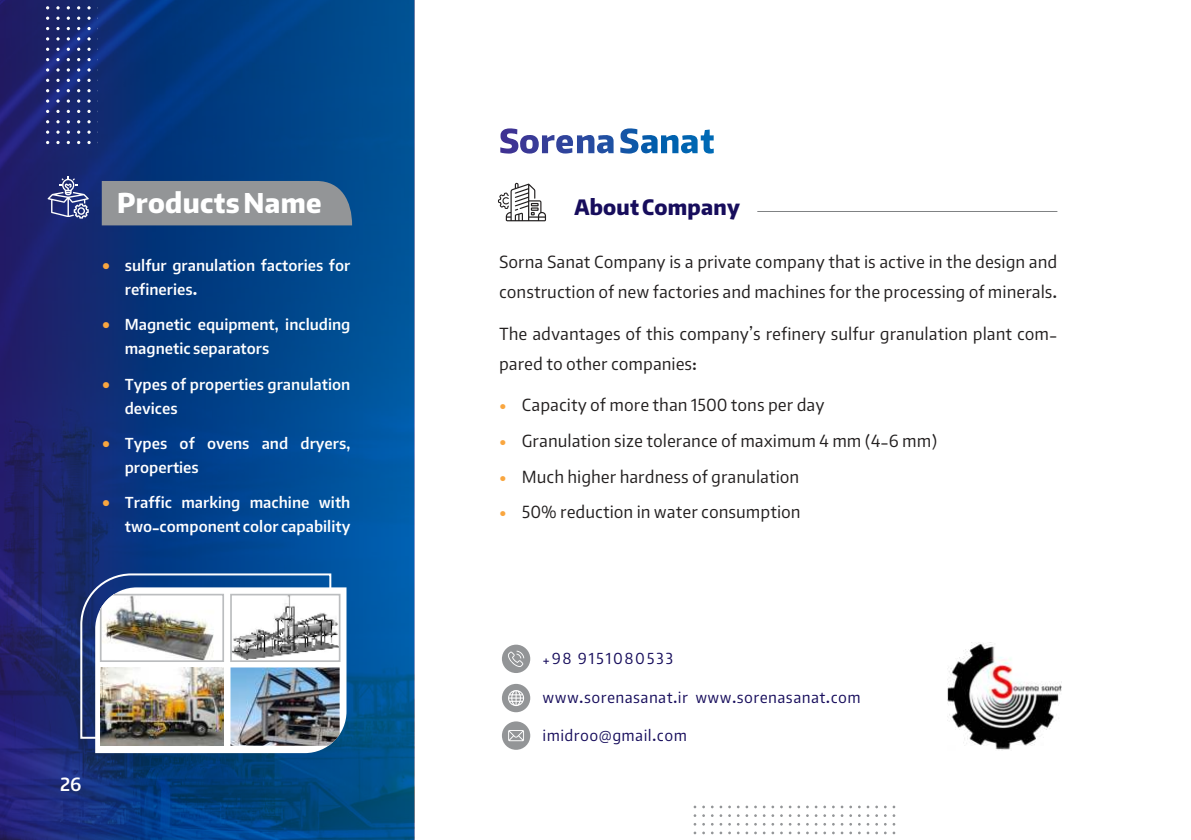
<style>
.page{position:relative;width:1191px;height:840px;background:#fff}
.page>*{position:absolute;margin:0;border:0;box-sizing:border-box;transform-origin:0 0}
.t1{font:900 36px "w Nian";letter-spacing:.01em;color:#fff}
.t2{font:900 28px "w Nian";letter-spacing:.01em;color:#170d5c}
.t3{font:700 24px "w Nian";color:#fff}
.t4{font:22px/30px "w Nian";color:#221f1f}
.t5{font:700 20px/24px "w Nian";color:#fff}
.t6{font:20px/38.4px "w Nian";letter-spacing:.02em;color:#170d5c}
.s1{font-size:26px;color:#f9a63f}
</style>
<div class="page">
<img style="left:0;top:0;width:414px;height:839px">
<div style="left:102px;top:181px;width:250px;height:44px;background:#939597"></div>
<svg style="left:48px;top:176px;width:41px;height:42px;background:#525c96"></svg>
<svg style="left:39px;top:0;width:58px;height:149px;background:#28357b"></svg>
<svg style="left:693px;top:805px;width:203px;height:30px"></svg>
<img style="left:500px;top:128px;width:18px;height:25px">
<img style="left:520px;top:135px;width:19px;height:18px">
<img style="left:542px;top:135px;width:12px;height:18px">
<img style="left:556px;top:135px;width:17px;height:18px">
<img style="left:577px;top:135px;width:17px;height:18px">
<img style="left:597px;top:135px;width:16px;height:18px">
<img style="left:620px;top:128px;width:18px;height:25px">
<img style="left:641px;top:135px;width:16px;height:18px">
<img style="left:661px;top:135px;width:17px;height:18px">
<img style="left:681px;top:135px;width:16px;height:18px">
<img style="left:700px;top:129px;width:13px;height:24px">
<div style="left:502px;top:644px;width:28px;height:28px;background:#939597;border-radius:50%"></div>
<div style="left:502px;top:683px;width:28px;height:28px;background:#939597;border-radius:50%"></div>
<div style="left:502px;top:721px;width:28px;height:28px;background:#939597;border-radius:50%"></div>
<svg style="left:508px;top:690px;width:16px;height:15px"></svg>
<svg style="left:508px;top:650px;width:16px;height:16px"></svg>
<img style="left:947px;top:642px;width:115px;height:108px">
<svg style="left:498px;top:183px;width:48px;height:38px"></svg>
<hr style="left:757px;top:211px;width:300px;height:1px;background:#808284">
<svg style="left:508px;top:730px;width:16px;height:10px"></svg>
<svg style="left:79px;top:572px;width:253px;height:167px;background:#2b518e"></svg>
<svg style="left:95px;top:587px;width:251px;height:165px"></svg>
<img style="left:101px;top:667px;width:122px;height:78px">
<img style="left:230px;top:667px;width:110px;height:78px">
<img style="left:103px;top:596px;width:116px;height:62px">
<div style="left:100px;top:593px;width:124px;height:68px;border:2px solid #bbbdbf"></div>
<img style="left:233px;top:596px;width:104px;height:62px">
<div style="left:230px;top:593px;width:110px;height:68px;border:2px solid #bbbdbf"></div>
<h1 class="t1" style="left:117px;top:191px;width:206px">Products Name</h1>
<p class="t5" style="left:125px;top:254px;width:227px;text-indent:-23px"><span class="s1">•</span> sulfur granulation factories for refineries.</p>
<p class="t5" style="left:125px;top:313px;width:227px;text-indent:-23px"><span class="s1">•</span> Magnetic equipment, including magnetic separators</p>
<p class="t5" style="left:125px;top:372px;width:227px;text-indent:-23px"><span class="s1">•</span> Types of properties granulation devices</p>
<p class="t5" style="left:125px;top:432px;width:227px;text-indent:-23px"><span class="s1">•</span> Types of ovens and dryers, properties</p>
<p class="t5" style="left:102px;top:491px;width:250px;text-align:right"><span class="s1">•</span> Traffic marking machine with two-component color capability</p>
<p class="t3" style="left:60px;top:774px;width:23px">26</p>
<p class="t2" style="left:574px;top:197px;width:167px">About Company</p>
<p class="t4" style="left:499px;top:248px;width:560px">Sorna Sanat Company is a private company that is active in the design and construction of new factories and machines for the processing of minerals.</p>
<p class="t4" style="left:499px;top:319px;width:560px">The advantages of this company’s refinery sulfur granulation plant com&shy;pared to other companies:</p>
<p class="t4" style="left:499px;top:390px;width:327px"><span class="s1">•</span> Capacity of more than 1500 tons per day</p>
<p class="t4" style="left:499px;top:426px;width:440px"><span class="s1">•</span> Granulation size tolerance of maximum 4 mm (4-6 mm)</p>
<p class="t4" style="left:499px;top:462px;width:302px"><span class="s1">•</span> Much higher hardness of granulation</p>
<p class="t4" style="left:499px;top:497px;width:303px"><span class="s1">•</span> 50% reduction in water consumption</p>
<p class="t6" style="left:542px;top:639px;width:320px">+98 9151080533<br>www.sorenasanat.ir www.sorenasanat.com imidroo@gmail.com</p>
</div>
